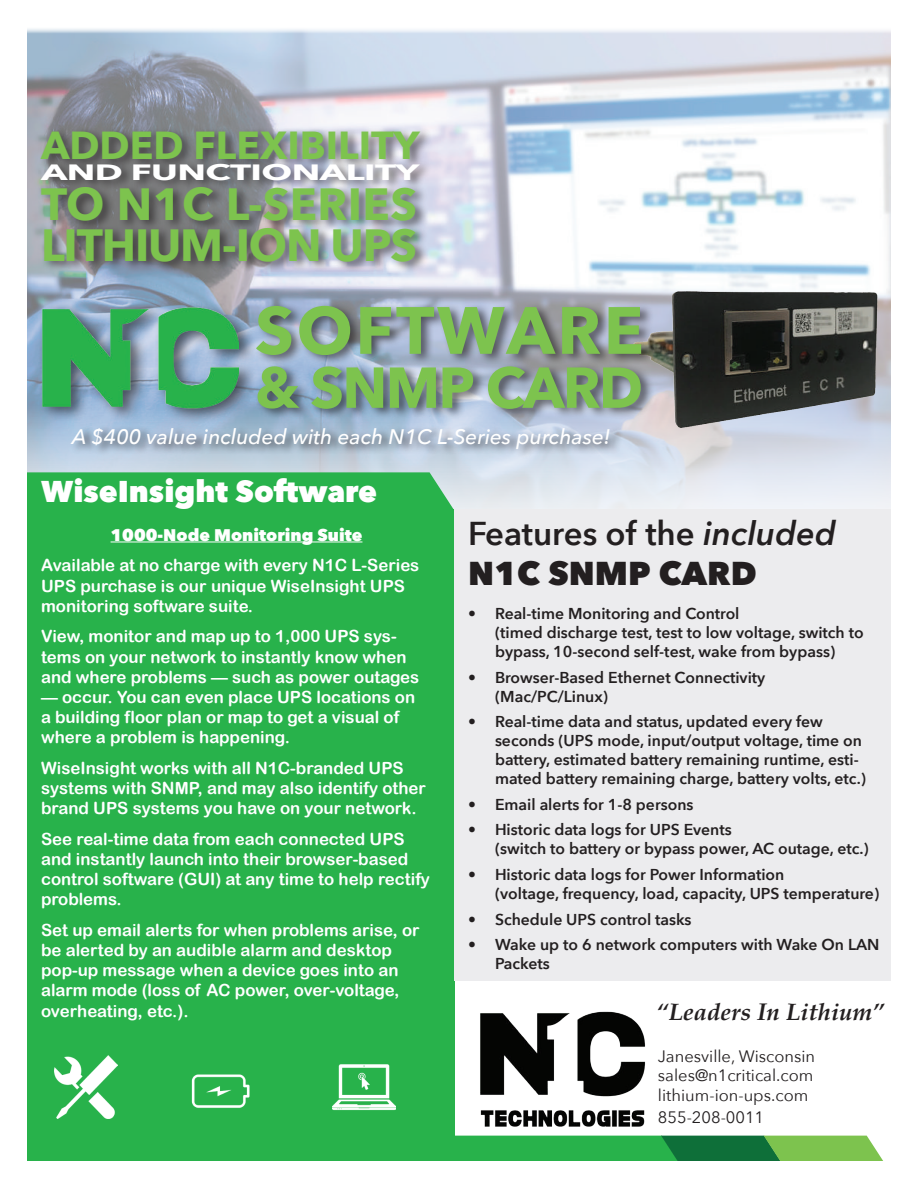
<style>
.page{position:relative;width:918px;height:1188px;background:#fff}
.page>*{position:absolute;margin:0;border:0;box-sizing:border-box;transform-origin:0 0}
.t1{font:700 66px "Avenir Next";letter-spacing:.04em;color:#7dc34e}
.t2{font:700 57px "Avenir Next";letter-spacing:-.03em;color:#7dc34e}
.t3{font:700 45px/40.5px "Avenir Next";letter-spacing:-.025em;color:#7dc34e}
.t4{font:700 39px "Avenir Next";color:#7dc34e}
.t5{font:600 33px/39.6px "Avenir Next";color:#231f20}
.t6{font:800 30px "Avenir Next";color:#fff}
.t7{font:italic 700 24px "Palatino";color:#231f20}
.t8{font:700 22.05px "Avenir Next";letter-spacing:-.015em;color:#fff;scale:1.64 1}
.t9{font:italic 500 21px "Avenir Next";color:#fff}
.t10{font:16.8px/20.1px "Arial Rounded MT Bold";color:#fff}
.t11{font:800 16.8px "Avenir Next";color:#fff}
.t12{font:16.5px/19.8px "Avenir Next";color:#231f20;text-align:justify}
.t13{font:600 15.75px/18.9px "Avenir Next";color:#231f20}
.s1{font-style:italic}
.s2{font-weight:800}
</style>
<div class="page">
<img style="left:27px;top:29px;width:864px;height:481px">
<div style="left:27px;top:510px;width:427px;height:651px;background:#28b24b"></div>
<img style="left:480px;top:1011px;width:165px;height:116px">
<div style="left:39px;top:127px;width:394px;height:43px;background:#231f20;opacity:.64"></div>
<div style="left:39px;top:160px;width:394px;height:114px;background:#231f20;opacity:.64"></div>
<div style="left:27px;top:472px;width:427px;height:38px;background:#28b24b"></div>
<div style="left:454px;top:510px;width:437px;height:471px;background:#ececee"></div>
<svg style="left:454px;top:1136px;width:429px;height:25px;background:#3aa74a"></svg>
<div style="left:38px;top:301px;width:219px;height:123px;background:#231f20;opacity:.64"></div>
<img style="left:40px;top:306px;width:199px;height:103px">
<img style="left:54px;top:1055px;width:63px;height:63px">
<img style="left:191px;top:1074px;width:59px;height:34px">
<img style="left:332px;top:1064px;width:63px;height:47px">
<hr style="left:111px;top:542px;width:251px;height:1px;background:#fff">
<img style="left:631px;top:292px;width:247px;height:135px">
<div style="left:255px;top:301px;width:400px;height:120px;background:#231f20;opacity:.64"></div>
<div style="left:71px;top:424px;width:552px;height:35px;background:#231f20;opacity:.75"></div>
<h3 class="t4" style="left:41px;top:111px;width:380px">ADDED FLEXIBILITY</h3>
<h3 class="t8" style="left:41px;top:153px;width:232px">AND FUNCTIONALITY</h3>
<h3 class="t3" style="left:41px;top:184px;width:377px">TO N1C L-SERIES<br>LITHIUM-ION UPS</h3>
<h1 class="t1" style="left:255px;top:274px;width:390px">SOFTWARE</h1>
<h2 class="t2" style="left:255px;top:339px;width:389px">&amp; SNMP CARD</h2>
<p class="t9" style="left:72px;top:419px;width:539px">A $400 value included with each N1C L-Series purchase!</p>
<h3 class="t6" style="left:41px;top:473px;width:337px">WiseInsight Software</h3>
<p class="t11" style="left:111px;top:524px;width:253px">1000-Node Monitoring Suite</p>
<p class="t10" style="left:41px;top:555px;width:380px">Available at no charge with every N1C L-Series<br>UPS purchase is our unique WiseInsight UPS monitoring software suite.</p>
<p class="t10" style="left:41px;top:626px;width:380px">View, monitor and map up to 1,000 UPS sys&shy;tems on your network to instantly know when and where problems — such as power outages</p>
<p class="t10" style="left:41px;top:687px;width:376px">— occur. You can even place UPS locations on a building floor plan or map to get a visual of where a problem is happening.</p>
<p class="t10" style="left:41px;top:758px;width:386px">WiseInsight works with all N1C-branded UPS systems with SNMP, and may also identify other brand UPS systems you have on your network.</p>
<p class="t10" style="left:41px;top:829px;width:391px">See real-time data from each connected UPS and instantly launch into their browser-based control software (GUI) at any time to help rectify problems.</p>
<p class="t10" style="left:41px;top:920px;width:380px">Set up email alerts for when problems arise, or be alerted by an audible alarm and desktop pop-up message when a device goes into an alarm mode (loss of AC power, over-voltage, overheating, etc.).</p>
<h3 class="t5" style="left:468px;top:513px;width:369px">Features of the <span class="s1">included<br></span><span class="s2">N1C SNMP CARD</span></h3>
<p class="t13" style="left:495px;top:604px;width:370px;text-indent:-27px">• Real-time Monitoring and Control<br>(timed discharge test, test to low voltage, switch to bypass, 10-second self-test, wake from bypass)</p>
<p class="t13" style="left:495px;top:667px;width:272px;text-indent:-27px">• Browser-Based Ethernet Connectivity (Mac/PC/Linux)</p>
<p class="t13" style="left:495px;top:712px;width:372px;text-indent:-27px">• Real-time data and status, updated every few seconds (UPS mode, input/output voltage, time on battery, estimated battery remaining runtime, esti&shy;mated battery remaining charge, battery volts, etc.)</p>
<p class="t13" style="left:468px;top:794px;width:227px">• Email alerts for 1-8 persons</p>
<p class="t13" style="left:495px;top:820px;width:375px;text-indent:-27px">• Historic data logs for UPS Events<br>(switch to battery or bypass power, AC outage, etc.)</p>
<p class="t13" style="left:495px;top:865px;width:386px;text-indent:-27px">• Historic data logs for Power Information<br>(voltage, frequency, load, capacity, UPS temperature)</p>
<p class="t13" style="left:468px;top:909px;width:225px">• Schedule UPS control tasks</p>
<p class="t13" style="left:495px;top:935px;width:386px;text-indent:-27px">• Wake up to 6 network computers with Wake On LAN<br>Packets</p>
<h3 class="t7" style="left:656px;top:992px;width:229px">“Leaders In Lithium”</h3>
<p class="t12" style="left:658px;top:1045px;width:159px">Janesville, Wisconsin sales@n1critical.com lithium-ion-ups.com</p>
<p class="t12" style="left:658px;top:1106px;width:108px">855-208-0011</p>
</div>
